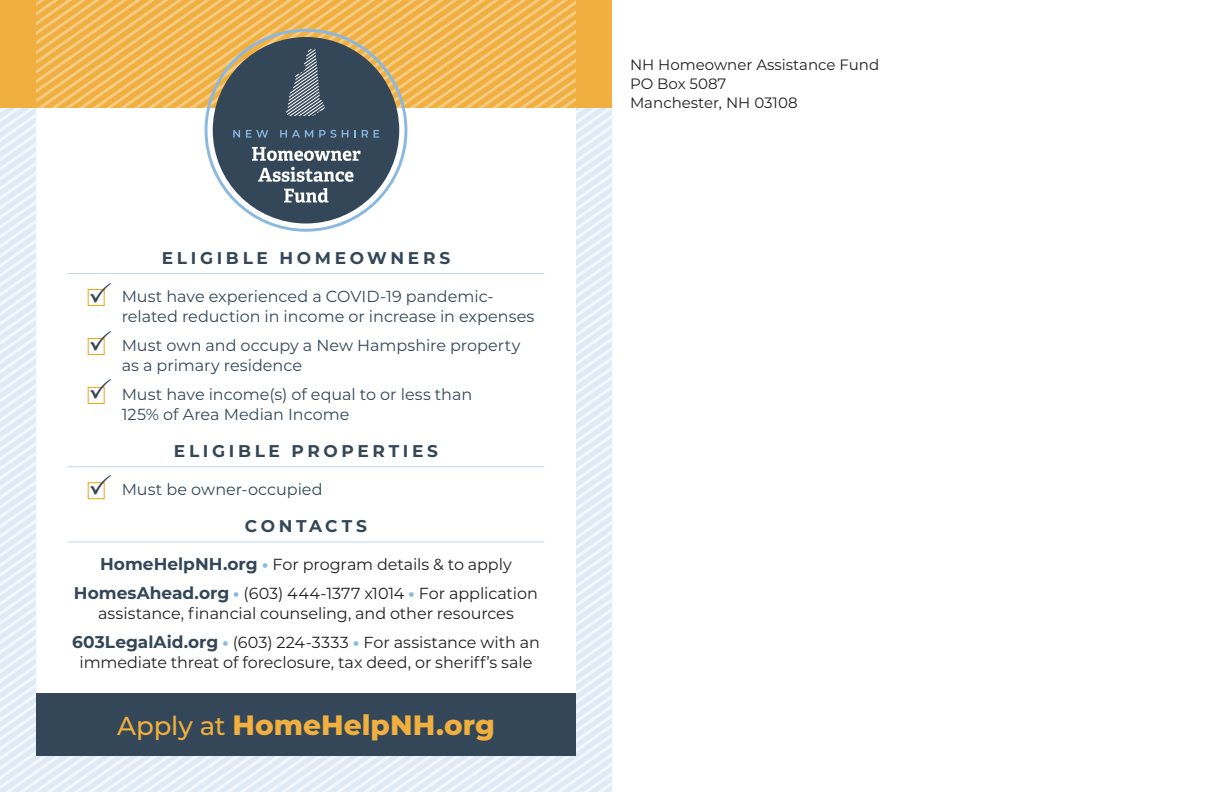
<style>
.page{position:relative;width:1224px;height:792px;background:#fff}
.page>*{position:absolute;margin:0;border:0;box-sizing:border-box;transform-origin:0 0}
.HAF_-_front_Apply_he{font:800 28px "Montserrat";color:#f0af3e}
.HAF_-_Text_head{font:700 17px "Montserrat";letter-spacing:.215em;color:#334759}
.t1{font:16px/20px "Montserrat";letter-spacing:-.005em;color:#231f20;text-align:center}
.HAF_-_bullet_text{font:16px/20px "Montserrat";color:#334759}
.t2{font:15px/19px "Montserrat";color:#231f20}
.s1{font-weight:700;font-size:17px;color:#334759}
.s2{font-weight:800;color:#85bbe5}
.s3{font-weight:500;font-size:26px}
</style>
<div class="page">
<svg style="left:0;top:108px;width:612px;height:135px"></svg>
<svg style="left:0;top:243px;width:612px;height:549px"></svg>
<div style="left:0;top:0;width:612px;height:108px;background:#f0af3e"></div>
<div style="left:36px;top:108px;width:540px;height:648px;background:#fff"></div>
<svg style="left:36px;top:0;width:540px;height:108px"></svg>
<div style="left:36px;top:693px;width:540px;height:63px;background:#334759"></div>
<hr style="left:68px;top:273px;width:476px;height:1px;background:#c0d9f1">
<hr style="left:68px;top:466px;width:476px;height:1px;background:#c0d9f1">
<hr style="left:68px;top:541px;width:476px;height:1px;background:#c0d9f1">
<div style="left:88px;top:289px;width:17px;height:17px;border:1px solid #eda416"></div>
<div style="left:88px;top:338px;width:17px;height:17px;border:1px solid #eda416"></div>
<div style="left:88px;top:387px;width:17px;height:17px;border:1px solid #eda416"></div>
<div style="left:88px;top:482px;width:17px;height:17px;border:1px solid #eda416"></div>
<svg style="left:205px;top:29px;width:202px;height:203px;fill:#334759"></svg>
<svg style="left:252px;top:147px;width:108px;height:14px"></svg>
<svg style="left:258px;top:167px;width:95px;height:15px"></svg>
<svg style="left:284px;top:188px;width:44px;height:15px"></svg>
<svg style="left:233px;top:130px;width:7px;height:8px"></svg>
<svg style="left:246px;top:130px;width:22px;height:8px"></svg>
<svg style="left:280px;top:130px;width:33px;height:8px"></svg>
<svg style="left:319px;top:130px;width:17px;height:8px"></svg>
<svg style="left:342px;top:130px;width:14px;height:8px"></svg>
<svg style="left:362px;top:130px;width:6px;height:8px"></svg>
<svg style="left:374px;top:130px;width:5px;height:8px"></svg>
<svg style="left:286px;top:49px;width:39px;height:67px;background:#5f6e7c"></svg>
<svg style="left:90px;top:289px;width:15px;height:13px"></svg>
<svg style="left:90px;top:338px;width:15px;height:12px"></svg>
<svg style="left:90px;top:387px;width:15px;height:11px"></svg>
<svg style="left:90px;top:482px;width:15px;height:12px"></svg>
<p class="HAF_-_Text_head" style="left:162px;top:246px;width:290px">ELIGIBLE HOMEOWNERS</p>
<p class="HAF_-_bullet_text" style="left:122px;top:286px;width:414px">Must have experienced a COVID-19 pandemic&shy;related reduction in income or increase in expenses</p>
<p class="HAF_-_bullet_text" style="left:122px;top:335px;width:400px">Must own and occupy a New Hampshire property as a primary residence</p>
<p class="HAF_-_bullet_text" style="left:122px;top:384px;width:352px">Must have income(s) of equal to or less than<br>125% of Area Median Income</p>
<p class="HAF_-_Text_head" style="left:174px;top:439px;width:266px">ELIGIBLE PROPERTIES</p>
<p class="HAF_-_bullet_text" style="left:122px;top:479px;width:203px">Must be owner-occupied</p>
<p class="HAF_-_Text_head" style="left:245px;top:514px;width:124px">CONTACTS</p>
<p class="t1" style="left:100px;top:554px;width:413px"><span class="s1">HomeHelpNH.org</span> <span class="s2">•</span> For program details &amp; to apply</p>
<p class="t1" style="left:74px;top:583px;width:466px"><span class="s1">HomesAhead.org</span> <span class="s2">•</span> (603) 444-1377 x1014 <span class="s2">•</span> For application assistance, financial counseling, and other resources</p>
<p class="t1" style="left:72px;top:632px;width:469px"><span class="s1">603LegalAid.org</span> <span class="s2">•</span> (603) 224-3333 <span class="s2">•</span> For assistance with an immediate threat of foreclosure, tax deed, or sheriff’s sale</p>
<p class="HAF_-_front_Apply_he" style="left:117px;top:704px;width:379px"><span class="s3">Apply at</span> HomeHelpNH.org</p>
<p class="t2" style="left:630px;top:55px;width:251px">NH Homeowner Assistance Fund<br>PO Box 5087<br>Manchester, NH 03108</p>
</div>
